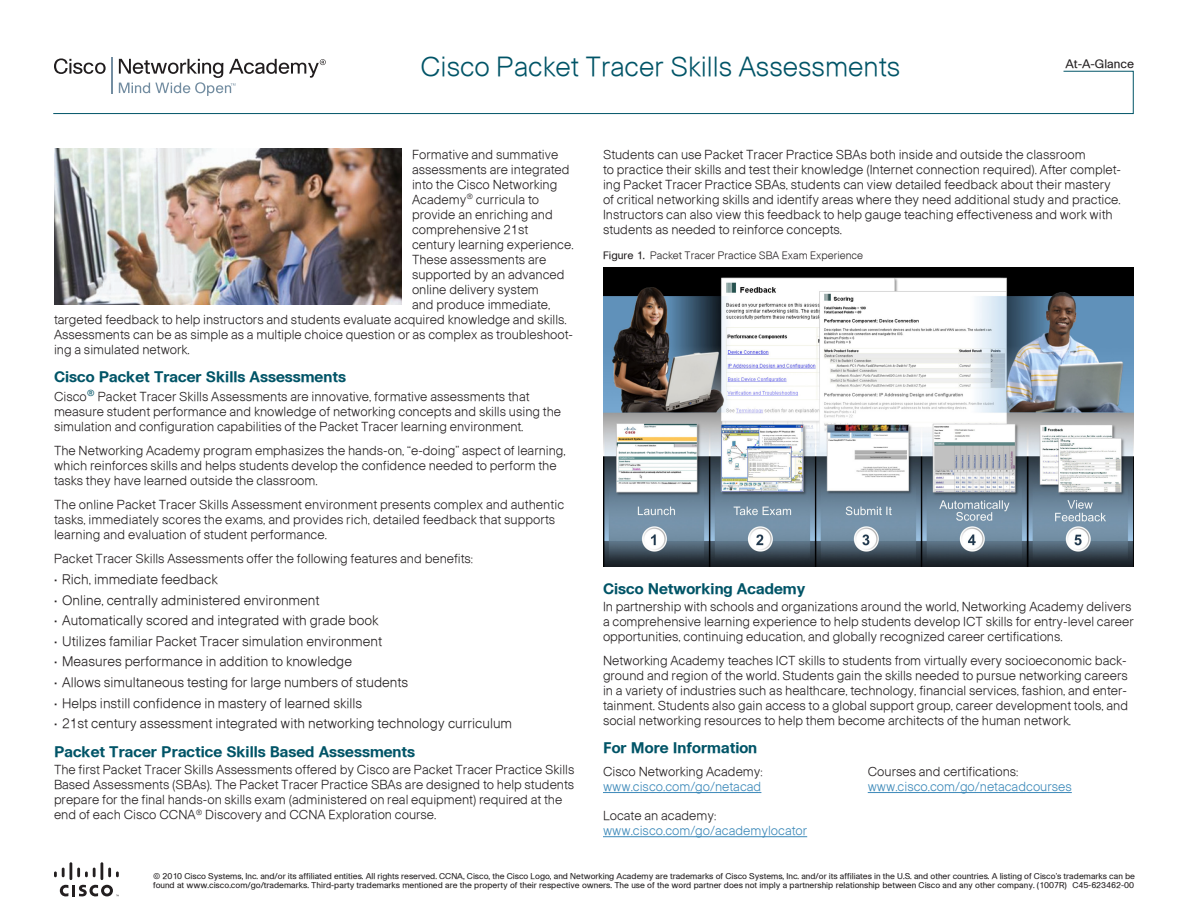
<style>
.page{position:relative;width:1188px;height:918px;background:#fff}
.page>*{position:absolute;margin:0;border:0;box-sizing:border-box;transform-origin:0 0}
.AAG_Title{font:27px "Ciscolight";color:#005467}
.AAG_Subhead1{font:15px "Ciscobold";color:#005467}
.Bullet{font:13.5px "Ciscolight";color:#231f20}
.AAG_Body{font:12.75px/15px "Ciscolight";color:#231f20}
.AAG_Body-2{font:12.75px/15px "Ciscolight";color:#3c89b9}
.AAG_Infotype{font:12px "Ciscoregular";color:#231f20}
.AAG_Figure_Caption{font:10.5px "Ciscolight";color:#231f20}
.AAG_Copyright{font:8.25px/9.8px "Ciscoregular";color:#231f20}
.s1{font-family:"Ciscoregular"}
.s2{color:#231f20}
</style>
<div class="page">
<svg style="left:53px;top:70px;width:1081px;height:44px"></svg>
<svg style="left:54px;top:58px;width:52px;height:16px"></svg>
<svg style="left:119px;top:59px;width:207px;height:37px"></svg>
<hr style="left:111px;top:58px;width:1px;height:36px;background:#738da1">
<svg style="left:54px;top:868px;width:11px;height:9px"></svg>
<hr style="left:69px;top:862px;width:3px;height:18px;background:#231f20">
<svg style="left:77px;top:868px;width:19px;height:9px"></svg>
<hr style="left:100px;top:862px;width:3px;height:18px;background:#231f20">
<svg style="left:108px;top:868px;width:11px;height:9px"></svg>
<svg style="left:60px;top:885px;width:59px;height:11px"></svg>
<img style="left:603px;top:267px;width:531px;height:300px">
<img style="left:54px;top:148px;width:348px;height:156px">
<hr style="left:603px;top:792px;width:158px;height:1px;background:#3c89b9">
<hr style="left:868px;top:792px;width:204px;height:1px;background:#3c89b9">
<hr style="left:603px;top:836px;width:204px;height:1px;background:#3c89b9">
<p class="AAG_Title" style="left:420px;top:50px;width:481px">Cisco Packet Tracer Skills Assessments</p>
<p class="AAG_Infotype" style="left:1065px;top:57px;width:70px">At-A-Glance</p>
<p class="AAG_Body" style="left:412px;top:146px;width:148px">Formative and summative</p>
<p class="AAG_Body" style="left:412px;top:161px;width:159px">assessments are integrated</p>
<p class="AAG_Body" style="left:412px;top:176px;width:147px">into the Cisco Networking</p>
<p class="AAG_Body" style="left:412px;top:191px;width:129px">Academy<sup>®</sup> curricula to</p>
<p class="AAG_Body" style="left:412px;top:206px;width:142px">provide an enriching and</p>
<p class="AAG_Body" style="left:412px;top:221px;width:118px">comprehensive 21st</p>
<p class="AAG_Body" style="left:412px;top:236px;width:163px">century learning experience.</p>
<p class="AAG_Body" style="left:412px;top:251px;width:136px">These assessments are</p>
<p class="AAG_Body" style="left:412px;top:266px;width:154px">supported by an advanced</p>
<p class="AAG_Body" style="left:412px;top:281px;width:128px">online delivery system</p>
<p class="AAG_Body" style="left:412px;top:296px;width:140px">and produce immediate,</p>
<p class="AAG_Body" style="left:54px;top:311px;width:514px">targeted feedback to help instructors and students evaluate acquired knowledge and skills.</p>
<p class="AAG_Body" style="left:54px;top:326px;width:521px">Assessments can be as simple as a multiple choice question or as complex as troubleshoot-</p>
<p class="AAG_Body" style="left:54px;top:341px;width:137px">ing a simulated network.</p>
<p class="AAG_Subhead1" style="left:54px;top:368px;width:294px">Cisco Packet Tracer Skills Assessments</p>
<p class="AAG_Body" style="left:54px;top:389px;width:509px">Cisco<sup>®</sup> Packet Tracer Skills Assessments are innovative, formative assessments that measure student performance and knowledge of networking concepts and skills using the simulation and configuration capabilities of the Packet Tracer learning environment.</p>
<p class="AAG_Body" style="left:54px;top:443px;width:513px">The Networking Academy program emphasizes the hands-on, “e-doing” aspect of learning, which reinforces skills and helps students develop the confidence needed to perform the tasks they have learned outside the classroom.</p>
<p class="AAG_Body" style="left:54px;top:497px;width:512px">The online Packet Tracer Skills Assessment environment presents complex and authentic tasks, immediately scores the exams, and provides rich, detailed feedback that supports learning and evaluation of student performance.</p>
<p class="AAG_Body" style="left:54px;top:551px;width:421px">Packet Tracer Skills Assessments offer the following features and benefits:</p>
<p class="Bullet" style="left:54px;top:571px;width:165px">• Rich, immediate feedback</p>
<p class="Bullet" style="left:54px;top:592px;width:267px">• Online, centrally administered environment</p>
<p class="Bullet" style="left:54px;top:612px;width:326px">• Automatically scored and integrated with grade book</p>
<p class="Bullet" style="left:54px;top:633px;width:330px">• Utilizes familiar Packet Tracer simulation environment</p>
<p class="Bullet" style="left:54px;top:653px;width:300px">• Measures performance in addition to knowledge</p>
<p class="Bullet" style="left:54px;top:674px;width:356px">• Allows simultaneous testing for large numbers of -students</p>
<p class="Bullet" style="left:54px;top:695px;width:310px">• Helps instill confidence in mastery of learned skills</p>
<p class="Bullet" style="left:54px;top:715px;width:460px">• 21st century assessment integrated with networking technology curriculum</p>
<p class="AAG_Subhead1" style="left:54px;top:742px;width:363px">Packet Tracer Practice Skills Based Assessments</p>
<p class="AAG_Body" style="left:54px;top:762px;width:522px">The first Packet Tracer Skills Assessments offered by Cisco are Packet Tracer Practice Skills Based Assessments (SBAs). The Packet Tracer Practice SBAs are designed to help students prepare for the final hands-on skills exam (administered on real equipment) required at the end of each Cisco CCNA<sup>®</sup> Discovery and CCNA Exploration course.</p>
<p class="AAG_Body" style="left:603px;top:146px;width:520px">Students can use Packet Tracer Practice SBAs both inside and outside the classroom<br>to practice their skills and test their knowledge (Internet connection required). After complet&shy;ing Packet Tracer Practice SBAs, students can view detailed feedback about their mastery of critical networking skills and identify areas where they need additional study and practice.<br>Instructors can also view this feedback to help gauge teaching effectiveness and work with students as needed to reinforce concepts.</p>
<p class="AAG_Figure_Caption" style="left:603px;top:249px;width:262px"><span class="s1">Figure 1.</span> Packet Tracer Practice SBA Exam Experience</p>
<p class="AAG_Subhead1" style="left:603px;top:579px;width:204px">Cisco Networking Academy</p>
<p class="AAG_Body" style="left:603px;top:598px;width:532px">In partnership with schools and organizations around the world, Networking Academy delivers a comprehensive learning experience to help students develop ICT skills for entry-level career opportunities, continuing education, and globally recognized career certifications.</p>
<p class="AAG_Body" style="left:603px;top:652px;width:527px;text-align:justify">Networking Academy teaches ICT skills to students from virtually every socioeconomic back&shy;ground and region of the world. Students gain the skills needed to pursue networking careers in a variety of industries such as healthcare, technology, financial services, fashion, and enter&shy;tainment. Students also gain access to a global support group, career development tools, and social networking resources to help them become architects of the human network.</p>
<p class="AAG_Subhead1" style="left:603px;top:739px;width:156px">For More Information</p>
<p class="AAG_Body-2" style="left:603px;top:763px;width:161px"><span class="s2">Cisco Networking Academy: </span>www.cisco.com/go/netacad</p>
<p class="AAG_Body-2" style="left:868px;top:763px;width:206px"><span class="s2">Courses and certifications: </span>www.cisco.com/go/netacadcourses</p>
<p class="AAG_Body-2" style="left:603px;top:808px;width:206px"><span class="s2">Locate an academy: </span>www.cisco.com/go/academylocator</p>
<p class="AAG_Copyright" style="left:153px;top:871px;width:984px">© 2010 Cisco Systems, Inc. and/or its affiliated entities. All rights reserved. CCNA, Cisco, the Cisco Logo, and Networking Academy are trademarks of Cisco Systems, Inc. and/or its affiliates in the U.S. and other countries. A listing of Cisco’s trademarks can be found at www.cisco.com/go/trademarks. Third-party trademarks mentioned are the property of their respective owners. The use of the word partner does not imply a partnership relationship between Cisco and any other company. (1007R) C45-623462-00</p>
</div>
